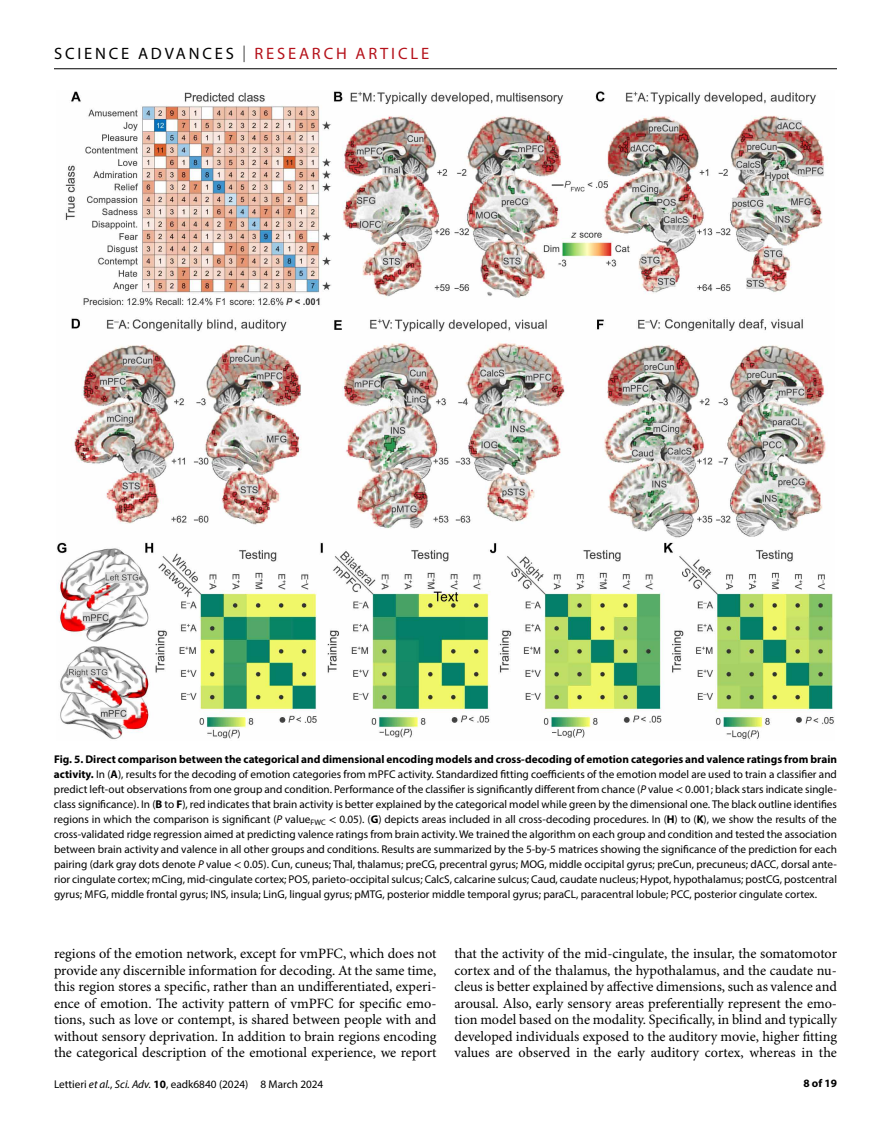
<style>
.page{position:relative;width:891px;height:1134px;background:#fff}
.page>*{position:absolute;margin:0;border:0;box-sizing:border-box;transform-origin:0 0}
.t1{font:16.5px "Myriad Pro";letter-spacing:.17em;color:#000}
.t2{font:14.25px/16.5px "Minion Pro";color:#000;text-align:justify}
.t3{font:11.25px/15px "Myriad Pro";color:#000;text-align:justify}
.t4{font:700 11.25px "Myriad Pro";color:#000}
.s1{font-weight:300}
.s2{color:#b5121b}
.s3{font-weight:700}
.s4{font-style:italic}
.s5{font-family:"STIX"}
</style>
<div class="page">
<hr style="left:54px;top:68px;width:783px;height:1px;background:#000">
<img style="left:57px;top:91px;width:777px;height:649px">
<h1 class="t1" style="left:54px;top:44px;width:376px">Science Adva nces <span class="s1">|</span> <span class="s2">Resear ch Ar ticl e</span></h1>
<p class="t3" style="left:54px;top:752px;width:785px"><span class="s3">Fig. 5. Direct comparison between the categorical and dimensional encoding models and cross-decoding of emotion categories and valence ratings from brain activity.</span> I n (<span class="s3">A</span>), results for the decoding of emotion categories from mPFC activity. Standardized fitting coefficients of the emotion model are used to train a classifier and predict left-out observations from one group and condition. Performance of the classifier is significantly different from chance (<span class="s4">P</span> value <span class="s5">&lt;</span> 0.001; black stars indicate single&shy;class significance). I n (<span class="s3">B</span> to <span class="s3">F</span>), red indicates that brain activity is better explained by the categorical model while green by the dimensional one. The black outline identifies regions in which the comparison is significant (<span class="s4">P</span> value<sub>FWC</sub> <span class="s5">&lt;</span> 0.05). (<span class="s3">G</span>) depicts areas included in all cross-decoding procedures. I n (<span class="s3">H</span>) to (<span class="s3">K</span>), we show the results of the cross-validated ridge regression aimed at predicting valence ratings from brain activity. We trained the algorithm on each group and condition and tested the association between brain activity and valence in all other groups and conditions. Results are summarized by the 5-by-5 matrices showing the significance of the prediction for each pairing (dark gray dots denote <span class="s4">P</span> value <span class="s5">&lt;</span> 0.05). Cun, cuneus; Thal, thalamus; preCG, precentral gyrus; MOG, middle occipital gyrus; preCun, precuneus; dACC, dorsal ante&shy;rior cingulate cortex; mCing, mid-cingulate cortex; POS, parieto-occipital sulcus; CalcS, calcarine sulcus; Caud, caudate nucleus; Hypot, hypothalamus; postCG, postcentral gyrus; MFG, middle frontal gyrus; INS, insula; LinG, lingual gyrus; pMTG, posterior middle temporal gyrus; paraCL, paracentral lobule; PCC, posterior cingulate cortex.</p>
<p class="t2" style="left:54px;top:946px;width:384px">regions of the emotion network, except for vmPFC, which does not provide any discernible information for decoding. At the same time, this region stores a specific, rather than an undifferentiated, experi&shy;ence of emotion. The activity pattern of vmPFC for specific emo&shy;tions, such as love or contempt, is shared between people with and without sensory deprivation. In addition to brain regions encoding the categorical description of the emotional experience, we report</p>
<p class="t2" style="left:454px;top:946px;width:384px">that the activity of the mid-cingulate, the insular, the somatomotor cortex and of the thalamus, the hypothalamus, and the caudate nu&shy;cleus is better explained by affective dimensions, such as valence and arousal. Also, early sensory areas preferentially represent the emo&shy;tion model based on the modality. Specifically, in blind and typically developed individuals exposed to the auditory movie, higher fitting values are observed in the early auditory cortex, whereas in the</p>
<p class="t3" style="left:54px;top:1076px;width:271px">Lettieri <span class="s4">et al.</span>, <span class="s4">Sci. Adv.</span> <span class="s3">10</span>, eadk6840 (2024) 8 March 2024</p>
<p class="t4" style="left:803px;top:1076px;width:35px">8 of 19</p>
</div>
